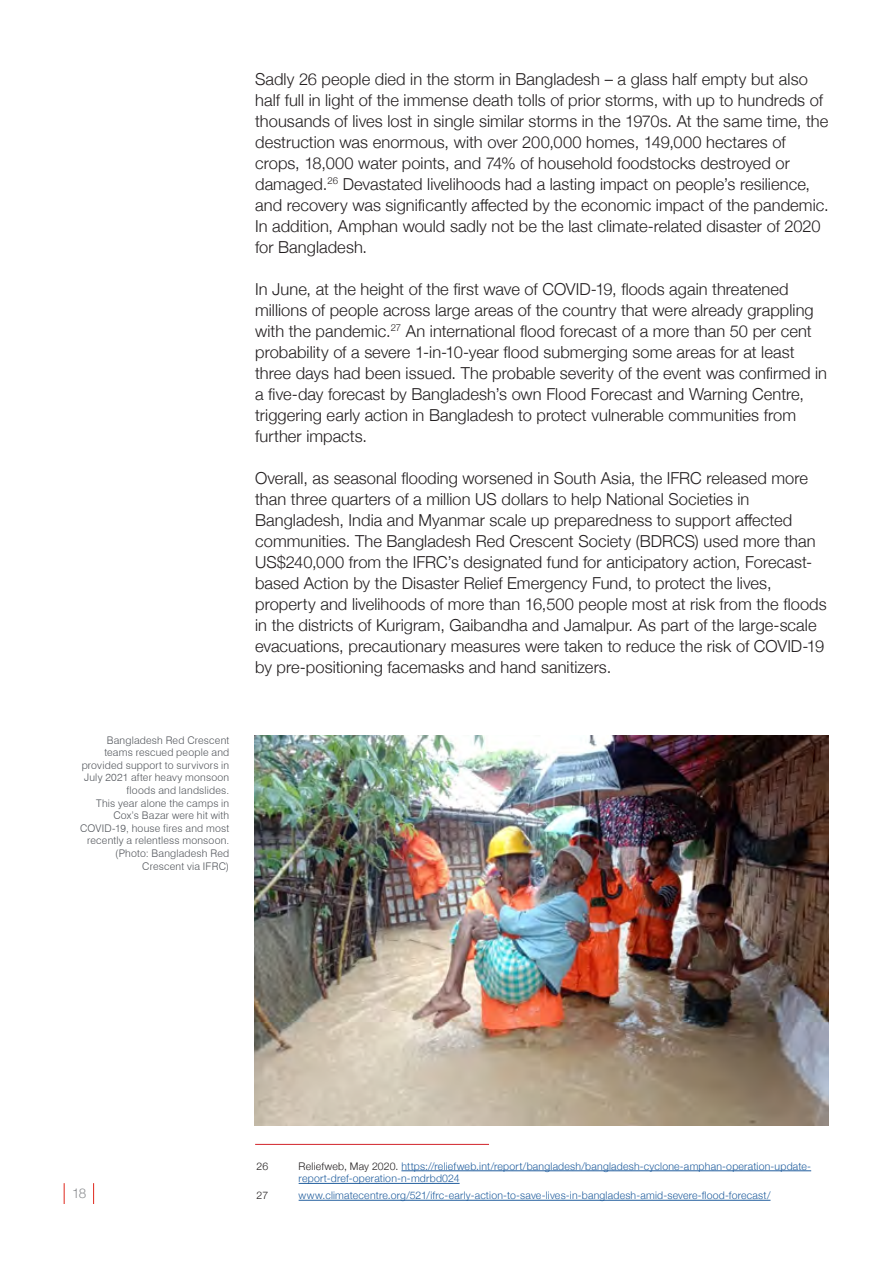
<style>
.page{position:relative;width:893px;height:1263px;background:#fff}
.page>*{position:absolute;margin:0;border:0;box-sizing:border-box;transform-origin:0 0}
.t1{font:300 16.5px/21px "Helvetica Neue";letter-spacing:.005em;color:#231f20}
.t2{font:300 13.5px "Helvetica Neue";color:#8d8f92}
.captions{font:300 10.5px/12.6px "Swiss 721 BT";letter-spacing:.02em;color:#52555b;text-align:right}
.footnotes{font:300 10.5px/12.6px "Helvetica Neue";letter-spacing:.02em;color:#215e9e}
.footnotes-2{font:300 10.5px "Helvetica Neue";color:#231f20}
.s1{color:#231f20}
</style>
<div class="page">
<svg style="left:64px;top:1183px;width:1px;height:21px"></svg>
<svg style="left:93px;top:1183px;width:1px;height:21px"></svg>
<hr style="left:255px;top:1144px;width:234px;height:1px;background:#d2232a">
<hr style="left:401px;top:1170px;width:410px;height:1px;background:#215e9e">
<hr style="left:299px;top:1183px;width:161px;height:1px;background:#215e9e">
<hr style="left:299px;top:1200px;width:471px;height:1px;background:#215e9e">
<img style="left:255px;top:736px;width:574px;height:389px">
<p class="captions" style="left:80px;top:733px;width:151px">Bangladesh Red Crescent teams rescued people and provided support to survivors in<br>July 2021 after heavy monsoon floods and landslides.<br>This year alone the camps in<br>Cox’s Bazar were hit with<br>COVID-19, house fires and most recently a relentless monsoon. (Photo: Bangladesh Red<br>Crescent via IFRC)</p>
<p class="t1" style="left:255px;top:67px;width:575px">Sadly 26 people died in the storm in Bangladesh – a glass half empty but also half full in light of the immense death tolls of prior storms, with up to hundreds of thousands of lives lost in single similar storms in the 1970s. At the same time, the destruction was enormous, with over 200,000 homes, 149,000 hectares of crops, 18,000 water points, and 74% of household foodstocks destroyed or damaged.<sup>26</sup> Devastated livelihoods had a lasting impact on people’s resilience, and recovery was significantly affected by the economic impact of the pandemic.<br>In addition, Amphan would sadly not be the last climate-related disaster of 2020 for Bangladesh.</p>
<p class="t1" style="left:255px;top:277px;width:573px">In June, at the height of the first wave of COVID-19, floods again threatened millions of people across large areas of the country that were already grappling with the pandemic.<sup>27</sup> An international flood forecast of a more than 50 per cent probability of a severe 1-in-10-year flood submerging some areas for at least three days had been issued. The probable severity of the event was confirmed in a five-day forecast by Bangladesh’s own Flood Forecast and Warning Centre, triggering early action in Bangladesh to protect vulnerable communities from further impacts.</p>
<p class="t1" style="left:255px;top:466px;width:573px">Overall, as seasonal flooding worsened in South Asia, the IFRC released more than three quarters of a million US dollars to help National Societies in Bangladesh, India and Myanmar scale up preparedness to support affected communities. The Bangladesh Red Crescent Society (BDRCS) used more than US$240,000 from the IFRC’s designated fund for anticipatory action, Forecast&shy;based Action by the Disaster Relief Emergency Fund, to protect the lives, property and livelihoods of more than 16,500 people most at risk from the floods in the districts of Kurigram, Gaibandha and Jamalpur. As part of the large-scale evacuations, precautionary measures were taken to reduce the risk of COVID-19 by pre-positioning facemasks and hand sanitizers.</p>
<p class="t2" style="left:72px;top:1182px;width:16px">18</p>
<p class="footnotes-2" style="left:257px;top:1157px;width:13px">26</p>
<p class="footnotes" style="left:299px;top:1159px;width:514px"><span class="s1">Reliefweb, May 2020.</span> https://reliefweb.int/report/bangladesh/bangladesh-cyclone-amphan-operation-update&shy;report-dref-operation-n-mdrbd024</p>
<p class="footnotes-2" style="left:257px;top:1187px;width:13px">27</p>
<p class="footnotes" style="left:299px;top:1188px;width:473px">www.climatecentre.org/521/ifrc-early-action-to-save-lives-in-bangladesh-amid-severe-flood-forecast/</p>
</div>
